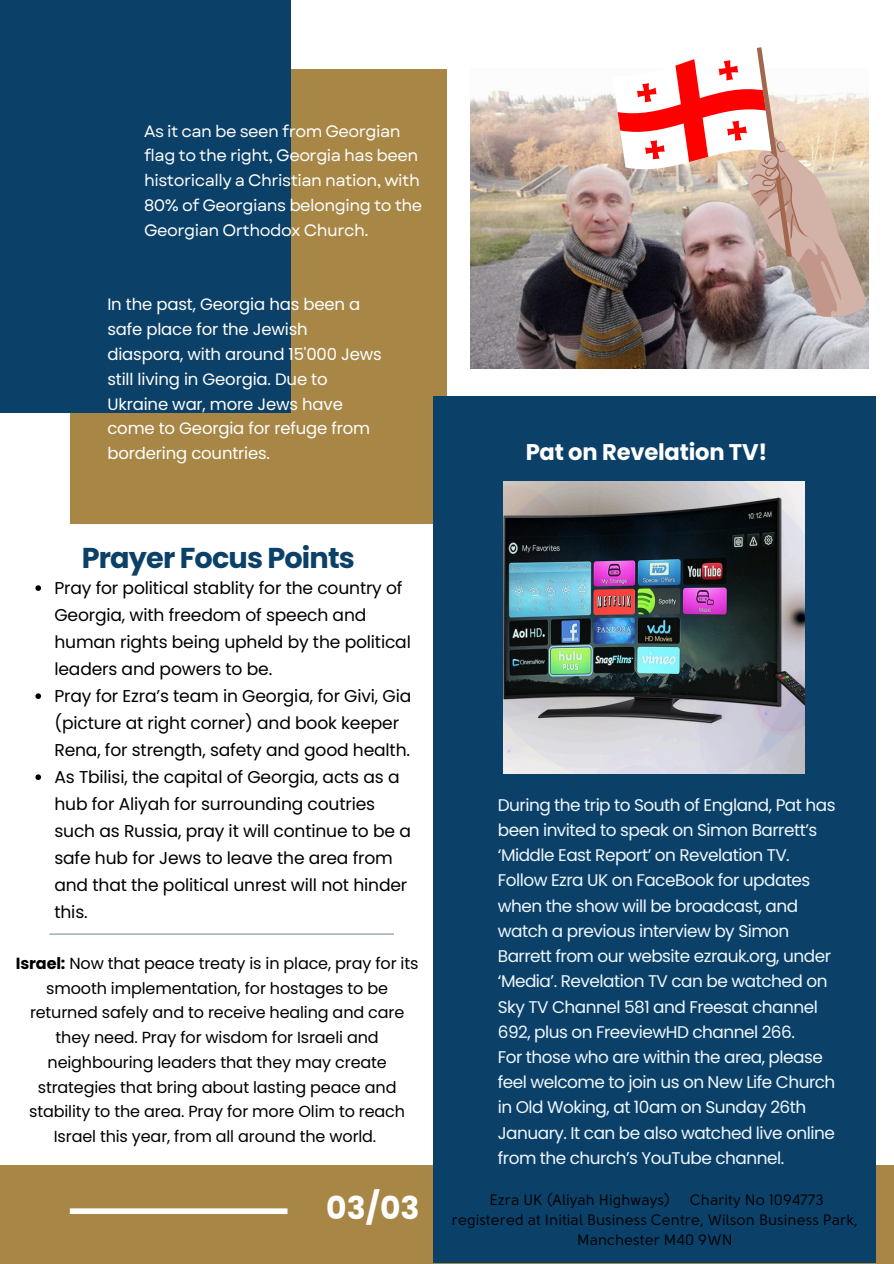
<style>
.page{position:relative;width:894px;height:1264px;background:#fff}
.page>*{position:absolute;margin:0;border:0;box-sizing:border-box;transform-origin:0 0}
.t1{font:700 31.35px "Poppins";color:#fff}
.t2{font:700 28.65px "Poppins";letter-spacing:-.03em;color:#0b4068}
.t3{font:700 22.65px "Poppins";letter-spacing:-.01em;color:#fff}
.t4{font:17.1px/27px "Poppins";letter-spacing:-.01em;color:#000}
.t5{font:16.95px/25.2px "Poppins";letter-spacing:-.03em;color:#eff8ff}
.t6{font:16.5px/24.8px "Poppins";letter-spacing:-.01em;color:#fff}
.t7{font:16.5px/24.8px "Garet";letter-spacing:-.03em;color:#fff}
.t8{font:16.05px/24.8px "Poppins";letter-spacing:-.01em;color:#000;text-align:center}
.t9{font:15px/20.2px "Solomon Sans";color:#000;text-align:center}
.s1{font-weight:700}
</style>
<div class="page">
<img style="left:470px;top:90px;width:398px;height:278px">
<div style="left:70px;top:69px;width:376px;height:454px;background:#a88746"></div>
<div style="left:0;top:0;width:290px;height:413px;background:#0b4068"></div>
<div style="left:0;top:1165px;width:893px;height:98px;background:#a88746"></div>
<div style="left:433px;top:397px;width:442px;height:865px;background:#0b4068"></div>
<img style="left:503px;top:481px;width:300px;height:292px">
<div style="left:70px;top:1208px;width:217px;height:5px;background:#fff"></div>
<hr style="left:49px;top:933px;width:345px;height:1px;background:#7c93a4">
<img style="left:612px;top:47px;width:256px;height:271px">
<svg style="left:35px;top:585px;width:6px;height:6px"></svg>
<svg style="left:35px;top:693px;width:6px;height:6px"></svg>
<svg style="left:35px;top:774px;width:6px;height:6px"></svg>
<p class="t7" style="left:144px;top:119px;width:280px">As it can be seen from Georgian flag to the right, Georgia has been historically a Christian nation, with<br>80% of Georgians belonging to the<br>Georgian Orthodox Church.</p>
<h4 class="t6" style="left:107px;top:292px;width:276px">In the past, Georgia has been a safe place for the Jewish diaspora, with around 15'000 Jews still living in Georgia. Due to<br>Ukraine war, more Jews have come to Georgia for refuge from bordering countries.</h4>
<h3 class="t3" style="left:525px;top:436px;width:243px">Pat on Revelation TV!</h3>
<p class="t2" style="left:82px;top:538px;width:274px">Prayer Focus Points</p>
<h4 class="t4" style="left:54px;top:575px;width:358px">Pray for political stablity for the country of Georgia, with freedom of speech and human rights being upheld by the political leaders and powers to be.</h4>
<p class="t4" style="left:54px;top:683px;width:358px">Pray for Ezra’s team in Georgia, for Givi, Gia (picture at right corner) and book keeper<br>Rena, for strength, safety and good health.</p>
<p class="t4" style="left:54px;top:764px;width:358px">As Tbilisi, the capital of Georgia, acts as a hub for Aliyah for surrounding coutries such as Russia, pray it will continue to be a safe hub for Jews to leave the area from and that the political unrest will not hinder this.</p>
<h2 class="t8" style="left:16px;top:950px;width:404px"><span class="s1">Israel:</span> Now that peace treaty is in place, pray for its smooth implementation, for hostages to be returned safely and to receive healing and care they need. Pray for wisdom for Israeli and neighbouring leaders that they may create strategies that bring about lasting peace and stability to the area. Pray for more Olim to reach Israel this year, from all around the world.</h2>
<p class="t1" style="left:326px;top:1186px;width:95px">03/03</p>
<h4 class="t5" style="left:497px;top:792px;width:339px">During the trip to South of England, Pat has been invited to speak on Simon Barrett’s ‘Middle East Report’ on Revelation TV.<br>Follow Ezra UK on FaceBook for updates when the show will be broadcast, and watch a previous interview by Simon Barrett from our website ezrauk.org, under ‘Media’. Revelation TV can be watched on Sky TV Channel 581 and Freesat channel 692, plus on FreeviewHD channel 266.<br>For those who are within the area, please feel welcome to join us on New Life Church in Old Woking, at 10am on Sunday 26th January. It can be also watched live online from the church’s YouTube channel.</h4>
<p class="t9" style="left:489px;top:1189px;width:182px">Ezra UK (Aliyah Highways)</p>
<p class="t9" style="left:689px;top:1189px;width:135px">Charity No 1094773</p>
<p class="t9" style="left:451px;top:1210px;width:407px">registered at Initial Business Centre, Wilson Business Park,<br>Manchester M40 9WN</p>
</div>
